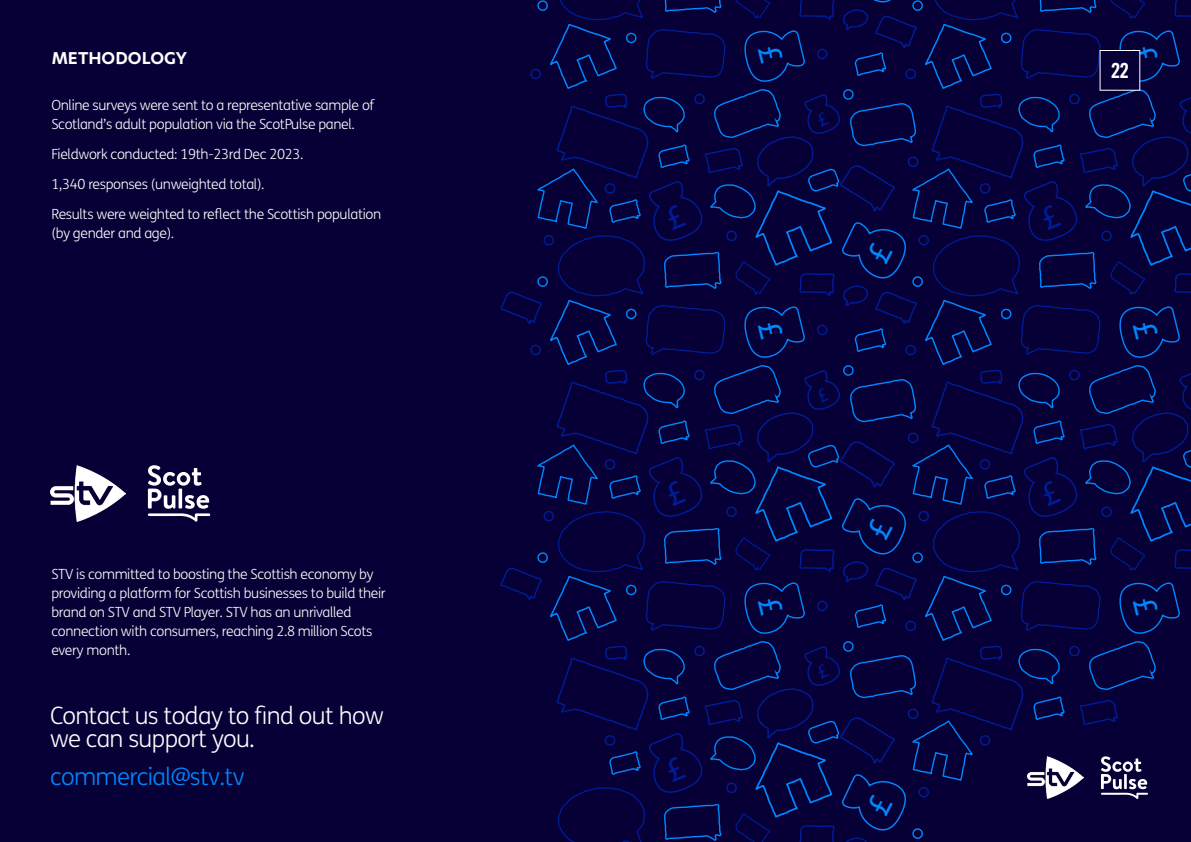
<style>
.page{position:relative;width:1191px;height:842px;background:#070036}
.page>*{position:absolute;margin:0;border:0;box-sizing:border-box;transform-origin:0 0}
.t1{font:300 24px/23px "FS Me";letter-spacing:-.025em;color:#fff}
.t2{font:300 24px "FS Me";letter-spacing:-.025em;color:#0089ff}
.t3{font:600 21px "Alternate Gothic ATF";color:#fff}
.t4{font:600 20px "Karbon";color:#fff}
.t5{font:300 14px/19px "FS Me";letter-spacing:-.025em;color:#fff}
</style>
<div class="page">
<div style="left:925px;top:637px;width:266px;height:205px;background:#070036"></div>
<img style="left:1027px;top:756px;width:57px;height:43px">
<svg style="left:1100px;top:756px;width:48px;height:43px"></svg>
<h3 class="t4" style="left:52px;top:47px;width:137px">METHODOLOGY</h3>
<p class="t5" style="left:51px;top:95px;width:324px">Online surveys were sent to a representative sample of<br>Scotland’s adult population via the ScotPulse panel.</p>
<p class="t5" style="left:51px;top:138px;width:331px;line-height:30px">Fieldwork conducted: 19th-23rd Dec 2023.<br>1,340 responses (unweighted total).<br>Results were weighted to reflect the Scottish population</p>
<p class="t5" style="left:51px;top:223px;width:124px">(by gender and age).</p>
<p class="t5" style="left:51px;top:564px;width:336px">STV is committed to boosting the Scottish economy by providing a platform for Scottish businesses to build their brand on STV and STV Player. STV has an unrivalled connection with consumers, reaching 2.8 million Scots every month.</p>
<h1 class="t1" style="left:50px;top:704px;width:335px">Contact us today to find out how we can support you.</h1>
<h1 class="t2" style="left:50px;top:760px;width:196px">commercial@stv.tv</h1>
<h2 class="t3" style="left:1111px;top:57px;width:19px">22</h2>
</div>
